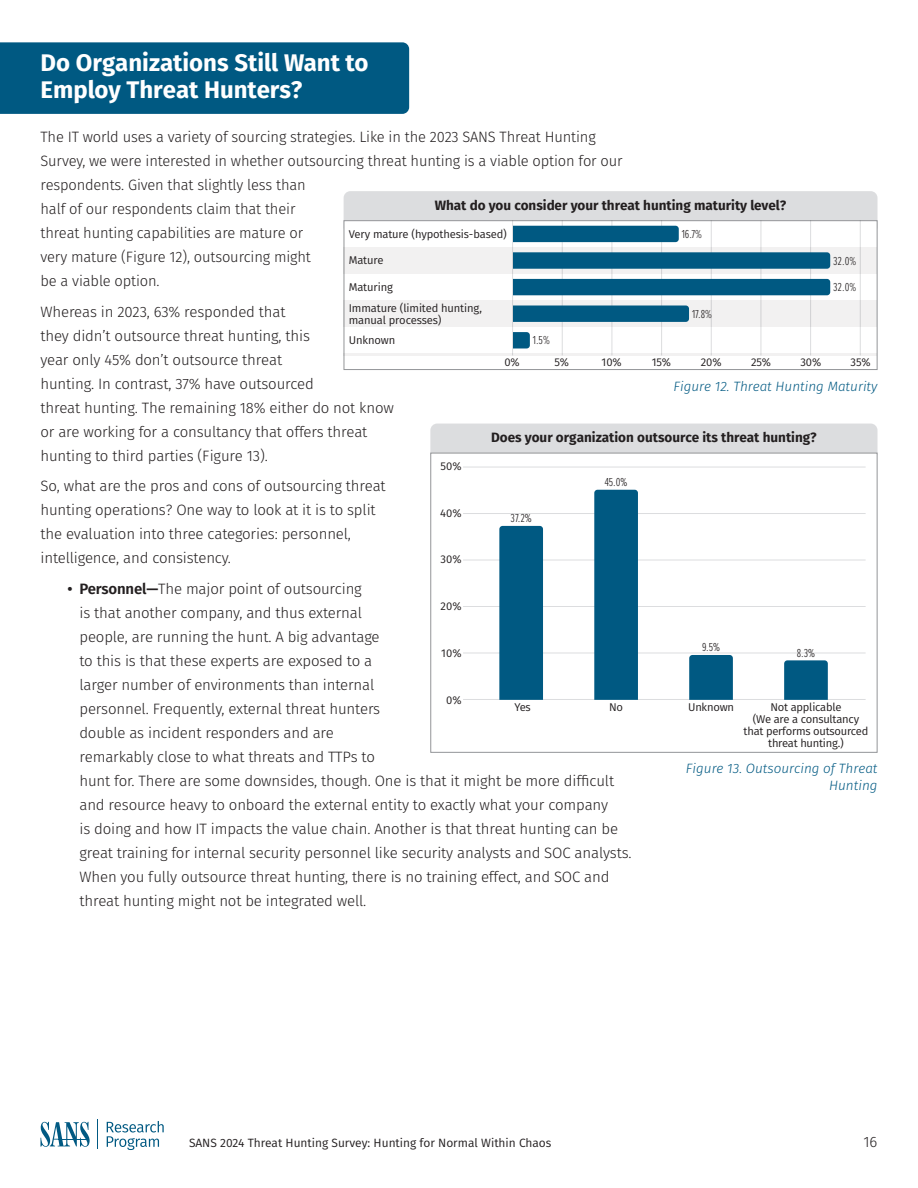
<style>
.page{position:relative;width:918px;height:1188px;background:#fff}
.page>*{position:absolute;margin:0;border:0;box-sizing:border-box;transform-origin:0 0}
.t1{font:700 24px/27px "Fira Sans";color:#fff}
.t2{font:300 15px/24px "Fira Sans";letter-spacing:-.01em;color:#231f20}
.t3{font:700 13.5px "Fira Sans";color:#231f20}
.t4{font:italic 300 13.5px/16.5px "Fira Sans";color:#005982;text-align:right}
.t5{font:12px "Fira Sans";color:#231f20}
.t6{font:300 12px "Proxima Nova Ex Cn";color:#231f20}
.t7{font:11.25px/12px "Fira Sans";letter-spacing:-.015em;color:#231f20;text-align:center}
.s1{font-weight:600}
.s2{font-weight:400}
</style>
<div class="page">
<hr style="left:97px;top:1119px;width:1px;height:30px;background:#005982">
<svg style="left:107px;top:1121px;width:57px;height:29px"></svg>
<svg style="left:40px;top:1122px;width:50px;height:25px"></svg>
<hr style="left:59px;top:1139px;width:30px;height:1px;background:#005982">
<div style="left:0;top:42px;width:409px;height:72px;background:#005982"></div>
<div style="left:430px;top:424px;width:448px;height:29px;background:#dcdddf"></div>
<div style="left:430px;top:453px;width:448px;height:300px;background:#fff;border:1px solid #939598"></div>
<hr style="left:463px;top:467px;width:403px;height:1px;background:#dcdddf">
<hr style="left:463px;top:560px;width:403px;height:1px;background:#dcdddf">
<hr style="left:463px;top:653px;width:403px;height:1px;background:#dcdddf">
<hr style="left:463px;top:513px;width:403px;height:1px;background:#dcdddf">
<hr style="left:463px;top:699px;width:403px;height:1px;background:#dcdddf">
<hr style="left:463px;top:606px;width:403px;height:1px;background:#dcdddf">
<div style="left:499px;top:526px;width:44px;height:174px;background:#005982"></div>
<div style="left:689px;top:655px;width:44px;height:45px;background:#005982"></div>
<div style="left:594px;top:490px;width:44px;height:210px;background:#005982"></div>
<svg style="left:784px;top:660px;width:44px;height:40px;background:#055c84"></svg>
<div style="left:344px;top:220px;width:534px;height:150px;background:#fff;border:1px solid #939598"></div>
<div style="left:344px;top:247px;width:533px;height:26px;background:#f2f1f1"></div>
<div style="left:344px;top:300px;width:533px;height:27px;background:#f2f1f1"></div>
<hr style="left:344px;top:353px;width:533px;height:2px;background:#231f20">
<hr style="left:562px;top:220px;width:1px;height:135px;background:#dcdddf">
<hr style="left:612px;top:220px;width:1px;height:135px;background:#dcdddf">
<hr style="left:661px;top:220px;width:1px;height:135px;background:#dcdddf">
<hr style="left:711px;top:220px;width:1px;height:135px;background:#dcdddf">
<hr style="left:512px;top:220px;width:1px;height:135px;background:#dcdddf">
<hr style="left:810px;top:220px;width:1px;height:135px;background:#dcdddf">
<hr style="left:860px;top:220px;width:1px;height:135px;background:#dcdddf">
<hr style="left:761px;top:220px;width:1px;height:135px;background:#dcdddf">
<svg style="left:344px;top:191px;width:534px;height:51px"></svg>
<div style="left:513px;top:306px;width:176px;height:16px;background:#005982"></div>
<svg style="left:513px;top:252px;width:317px;height:17px;background:#085e85"></svg>
<svg style="left:513px;top:332px;width:17px;height:16px"></svg>
<div style="left:513px;top:279px;width:317px;height:16px;background:#005982"></div>
<h1 class="t1" style="left:40px;top:49px;width:330px">Do Organizations Still Want to<br>Employ Threat Hunters?</h1>
<p class="t2" style="left:40px;top:125px;width:584px">The IT world uses a variety of sourcing strategies. Like in the 2023 SANS Threat Hunting Survey, we were interested in whether outsourcing threat hunting is a viable option for our respondents. Given that slightly less than<br>half of our respondents claim that their<br>threat hunting capabilities are mature or<br>very mature (Figure 12), outsourcing might<br>be a viable option.</p>
<p class="t2" style="left:40px;top:299px;width:355px">Whereas in 2023, 63% responded that<br>they didn’t outsource threat hunting, this<br>year only 45% don’t outsource threat<br>hunting. In contrast, 37% have outsourced<br>threat hunting. The remaining 18% either do not know or are working for a consultancy that offers threat hunting to third parties (Figure 13).</p>
<p class="t2" style="left:40px;top:474px;width:347px">So, what are the pros and cons of outsourcing threat hunting operations? One way to look at it is to split the evaluation into three categories: personnel, intelligence, and consistency.</p>
<p class="t2" style="left:79px;top:577px;width:554px;text-indent:-12px"><span class="s1">• Personnel—</span>The major point of outsourcing<br>is that another company, and thus external<br>people, are running the hunt. A big advantage<br>to this is that these experts are exposed to a<br>larger number of environments than internal<br>personnel. Frequently, external threat hunters<br>double as incident responders and are<br>remarkably close to what threats and TTPs to<br>hunt for. There are some downsides, though. One is that it might be more difficult and resource heavy to onboard the external entity to exactly what your company<br>is doing and how IT impacts the value chain. Another is that threat hunting can be great training for internal security personnel like security analysts and SOC analysts.<br>When you fully outsource threat hunting, there is no training effect, and SOC and threat hunting might not be integrated well.</p>
<p class="t3" style="left:435px;top:196px;width:353px">What do you consider your threat hunting maturity level?</p>
<p class="t7" style="left:349px;top:228px;width:160px">Very mature (hypothesis-based)</p>
<p class="t6" style="left:682px;top:225px;width:22px">16.7%</p>
<p class="t6" style="left:833px;top:252px;width:24px">32.0%</p>
<p class="t7" style="left:349px;top:254px;width:36px">Mature</p>
<p class="t7" style="left:349px;top:281px;width:46px">Maturing</p>
<p class="t6" style="left:833px;top:278px;width:24px">32.0%</p>
<p class="t7" style="left:349px;top:301px;width:135px;text-align:left">Immature (limited hunting, manual processes)</p>
<p class="t6" style="left:692px;top:305px;width:21px">17.8%</p>
<p class="t7" style="left:349px;top:334px;width:48px">Unknown</p>
<p class="t6" style="left:533px;top:332px;width:19px">1.5%</p>
<p class="t7" style="left:504px;top:356px;width:17px">0%</p>
<p class="t7" style="left:555px;top:356px;width:16px">5%</p>
<p class="t7" style="left:602px;top:356px;width:22px">10%</p>
<p class="t7" style="left:652px;top:356px;width:21px">15%</p>
<p class="t7" style="left:701px;top:356px;width:22px">20%</p>
<p class="t7" style="left:751px;top:356px;width:22px">25%</p>
<p class="t7" style="left:800px;top:356px;width:23px">30%</p>
<p class="t7" style="left:851px;top:356px;width:22px">35%</p>
<p class="t4" style="left:673px;top:378px;width:206px">Figure 12. Threat Hunting Maturity</p>
<p class="t3" style="left:491px;top:428px;width:327px">Does your organization outsource its threat hunting?</p>
<p class="t7" style="left:441px;top:460px;width:23px">50%</p>
<p class="t7" style="left:440px;top:506px;width:23px">40%</p>
<p class="t7" style="left:441px;top:553px;width:23px">30%</p>
<p class="t7" style="left:441px;top:600px;width:22px">20%</p>
<p class="t7" style="left:441px;top:647px;width:22px">10%</p>
<p class="t7" style="left:446px;top:694px;width:17px">0%</p>
<p class="t6" style="left:605px;top:473px;width:24px">45.0<span class="s2">%</span></p>
<p class="t6" style="left:511px;top:510px;width:23px">37.2<span class="s2">%</span></p>
<p class="t6" style="left:702px;top:639px;width:20px">9.5<span class="s2">%</span></p>
<p class="t6" style="left:797px;top:644px;width:20px">8.3<span class="s2">%</span></p>
<p class="t7" style="left:515px;top:700px;width:18px">Yes</p>
<p class="t7" style="left:609px;top:700px;width:15px">No</p>
<p class="t7" style="left:688px;top:700px;width:47px">Unknown</p>
<p class="t7" style="left:744px;top:700px;width:126px">Not applicable<br>(We are a consultancy that performs outsourced threat hunting.)</p>
<p class="t4" style="left:686px;top:760px;width:193px">Figure 13. Outsourcing of Threat<br>Hunting</p>
<p class="t5" style="left:189px;top:1134px;width:364px">SANS 2024 Threat Hunting Survey: Hunting for Normal Within Chaos</p>
<p class="t2" style="left:863px;top:1130px;width:16px">16</p>
</div>
